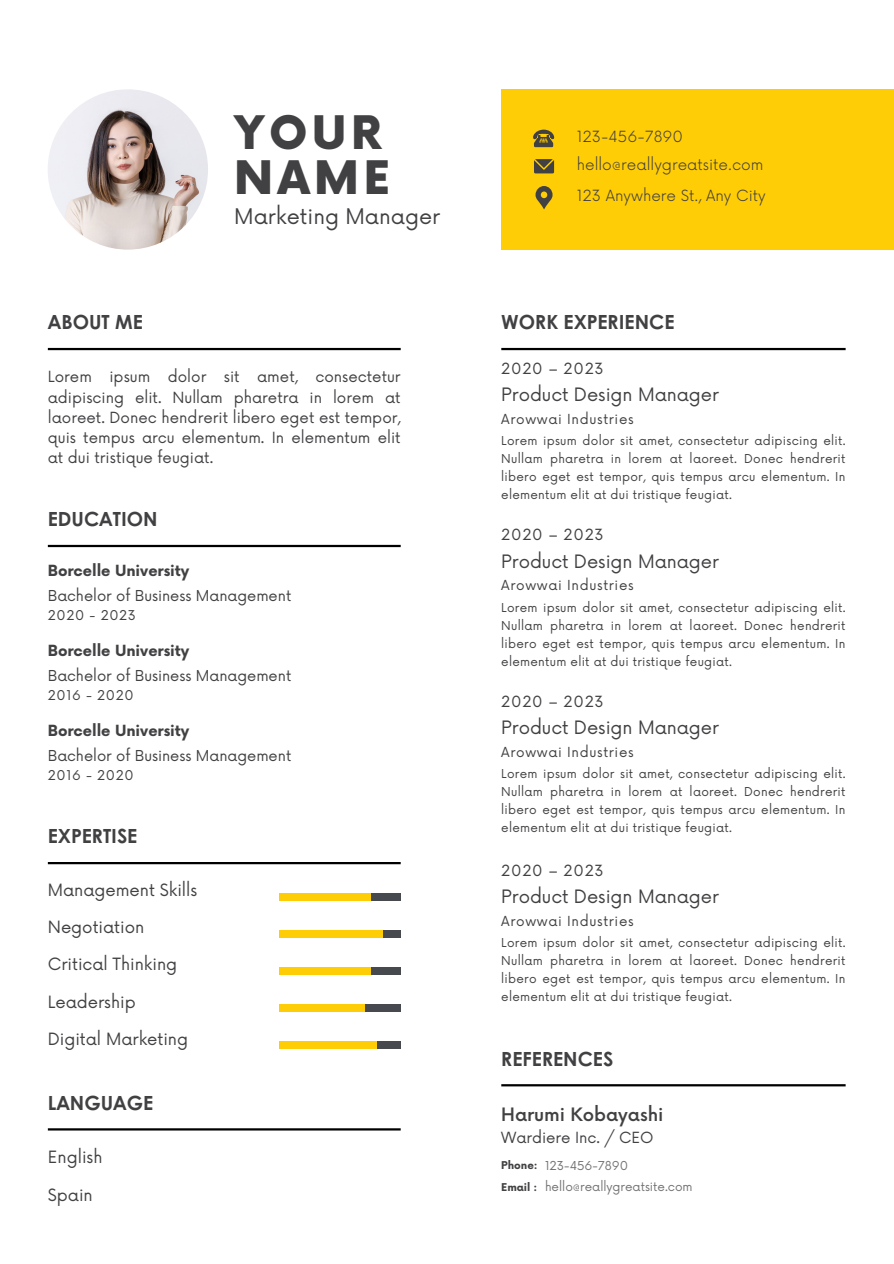
<style>
.page{position:relative;width:894px;height:1264px;background:#fff}
.page>*{position:absolute;margin:0;border:0;box-sizing:border-box;transform-origin:0 0}
.t1{font:900 45px/45px "Now";letter-spacing:.1em;color:#414042}
.t2{font:21px "Now";color:#414042}
.t3{font:700 19.5px "Century Gothic";color:#414042}
.t4{font:18px "Now";color:#414042}
.t5{font:500 18px "Now";color:#414042}
.t6{font:16.5px "Now";letter-spacing:-.005em;color:#414042}
.t7{font:15px/20.2px "Now";color:#414042;text-align:justify}
.t8{font:300 15px "Now";color:#414042}
.t9{font:700 15px "Now";letter-spacing:-.005em;color:#414042}
.t10{font:15px "Now";letter-spacing:.05em;color:#414042}
.t11{font:14.7px "Now";letter-spacing:-.005em;color:#414042}
.t12{font:13.5px "Now";letter-spacing:.05em;color:#414042}
.t13{font:13.2px "Now";letter-spacing:.05em;color:#414042}
.t14{font:12px/18px "Now";letter-spacing:.02em;color:#414042;text-align:justify}
.t15{font:12px "Now";color:#737373}
.t16{font:700 10.5px "Now";color:#414042}
</style>
<div class="page">
<hr style="left:48px;top:348px;width:352px;height:2px;background:#000">
<hr style="left:48px;top:545px;width:352px;height:2px;background:#000">
<hr style="left:48px;top:862px;width:352px;height:2px;background:#000">
<hr style="left:48px;top:1128px;width:352px;height:2px;background:#000">
<hr style="left:501px;top:348px;width:344px;height:2px;background:#000">
<hr style="left:501px;top:1084px;width:344px;height:2px;background:#000">
<div style="left:501px;top:89px;width:392px;height:161px;background:#ffcd05"></div>
<img style="left:48px;top:89px;width:160px;height:161px;border-radius:50%">
<svg style="left:534px;top:159px;width:20px;height:14px"></svg>
<svg style="left:533px;top:129px;width:22px;height:18px"></svg>
<svg style="left:535px;top:186px;width:17px;height:23px"></svg>
<div style="left:279px;top:893px;width:121px;height:7px;background:#464a4e"></div>
<div style="left:279px;top:893px;width:91px;height:7px;background:#ffcd05"></div>
<div style="left:279px;top:930px;width:121px;height:7px;background:#464a4e"></div>
<div style="left:279px;top:930px;width:103px;height:7px;background:#ffcd05"></div>
<div style="left:279px;top:967px;width:121px;height:7px;background:#464a4e"></div>
<div style="left:279px;top:967px;width:91px;height:7px;background:#ffcd05"></div>
<div style="left:279px;top:1004px;width:121px;height:7px;background:#464a4e"></div>
<div style="left:279px;top:1004px;width:85px;height:7px;background:#ffcd05"></div>
<div style="left:279px;top:1041px;width:121px;height:7px;background:#464a4e"></div>
<div style="left:279px;top:1041px;width:97px;height:7px;background:#ffcd05"></div>
<p class="t3" style="left:48px;top:307px;width:96px">ABOUT ME</p>
<h1 class="t1" style="left:234px;top:113px;width:157px">YOUR<br>NAME</h1>
<h3 class="t2" style="left:234px;top:204px;width:207px">Marketing Manager</h3>
<p class="t7" style="left:48px;top:367px;width:354px">Lorem ipsum dolor sit amet, consectetur adipiscing elit. Nullam pharetra in lorem at laoreet. Donec hendrerit libero eget est tempor, quis tempus arcu elementum. In elementum elit at dui tristique feugiat.</p>
<p class="t3" style="left:48px;top:504px;width:111px">EDUCATION</p>
<h2 class="t9" style="left:48px;top:562px;width:143px">Borcelle University</h2>
<p class="t13" style="left:48px;top:608px;width:90px">2020 - 2023</p>
<h5 class="t11" style="left:48px;top:587px;width:245px">Bachelor of Business Management</h5>
<p class="t9" style="left:48px;top:642px;width:143px">Borcelle University</p>
<h5 class="t11" style="left:48px;top:667px;width:245px">Bachelor of Business Management</h5>
<h5 class="t13" style="left:48px;top:687px;width:87px">2016 - 2020</h5>
<p class="t9" style="left:48px;top:723px;width:143px">Borcelle University</p>
<p class="t11" style="left:48px;top:748px;width:245px">Bachelor of Business Management</p>
<p class="t13" style="left:48px;top:768px;width:87px">2016 - 2020</p>
<p class="t3" style="left:48px;top:821px;width:91px">EXPERTISE</p>
<h5 class="t6" style="left:48px;top:881px;width:151px">Management Skills</h5>
<p class="t6" style="left:48px;top:918px;width:98px">Negotiation</p>
<p class="t6" style="left:48px;top:955px;width:131px">Critical Thinking</p>
<p class="t6" style="left:48px;top:992px;width:89px">Leadership</p>
<p class="t6" style="left:48px;top:1029px;width:142px">Digital Marketing</p>
<h2 class="t3" style="left:48px;top:1087px;width:107px">LANGUAGE</h2>
<p class="t6" style="left:48px;top:1147px;width:56px">English</p>
<p class="t6" style="left:48px;top:1185px;width:46px">Spain</p>
<p class="t8" style="left:576px;top:128px;width:108px">123-456-7890</p>
<p class="t8" style="left:576px;top:156px;width:188px">hello@reallygreatsite.com</p>
<p class="t8" style="left:576px;top:187px;width:190px">123 Anywhere St., Any City</p>
<h2 class="t3" style="left:501px;top:307px;width:175px">WORK EXPERIENCE</h2>
<h2 class="t10" style="left:501px;top:360px;width:104px">2020 – 2023</h2>
<p class="t4" style="left:501px;top:385px;width:219px">Product Design Manager</p>
<h5 class="t12" style="left:501px;top:411px;width:134px">Arowwai Industries</h5>
<p class="t14" style="left:501px;top:432px;width:345px">Lorem ipsum dolor sit amet, consectetur adipiscing elit.<br>Nullam pharetra in lorem at laoreet. Donec hendrerit libero eget est tempor, quis tempus arcu elementum. In elementum elit at dui tristique feugiat.</p>
<p class="t10" style="left:501px;top:526px;width:104px">2020 – 2023</p>
<h6 class="t4" style="left:501px;top:551px;width:219px">Product Design Manager</h6>
<h5 class="t12" style="left:501px;top:577px;width:134px">Arowwai Industries</h5>
<p class="t14" style="left:501px;top:598px;width:345px">Lorem ipsum dolor sit amet, consectetur adipiscing elit.<br>Nullam pharetra in lorem at laoreet. Donec hendrerit libero eget est tempor, quis tempus arcu elementum. In elementum elit at dui tristique feugiat.</p>
<p class="t10" style="left:501px;top:693px;width:104px">2020 – 2023</p>
<p class="t4" style="left:501px;top:717px;width:219px">Product Design Manager</p>
<h2 class="t12" style="left:501px;top:744px;width:134px">Arowwai Industries</h2>
<h6 class="t14" style="left:501px;top:765px;width:345px">Lorem ipsum dolor sit amet, consectetur adipiscing elit.<br>Nullam pharetra in lorem at laoreet. Donec hendrerit libero eget est tempor, quis tempus arcu elementum. In elementum elit at dui tristique feugiat.</h6>
<h5 class="t10" style="left:501px;top:862px;width:104px">2020 – 2023</h5>
<p class="t4" style="left:501px;top:886px;width:219px">Product Design Manager</p>
<h5 class="t12" style="left:501px;top:913px;width:134px">Arowwai Industries</h5>
<p class="t14" style="left:501px;top:934px;width:345px">Lorem ipsum dolor sit amet, consectetur adipiscing elit.<br>Nullam pharetra in lorem at laoreet. Donec hendrerit libero eget est tempor, quis tempus arcu elementum. In elementum elit at dui tristique feugiat.</p>
<h6 class="t3" style="left:501px;top:1043px;width:113px">REFERENCES</h6>
<p class="t5" style="left:501px;top:1104px;width:164px">Harumi Kobayashi</p>
<p class="t16" style="left:501px;top:1159px;width:38px">Phone:</p>
<h2 class="t16" style="left:501px;top:1181px;width:37px">Email :</h2>
<h4 class="t7" style="left:501px;top:1127px;width:154px">Wardiere Inc. / CEO</h4>
<p class="t15" style="left:545px;top:1158px;width:85px">123-456-7890</p>
<h5 class="t15" style="left:545px;top:1180px;width:149px">hello@reallygreatsite.com</h5>
</div>
